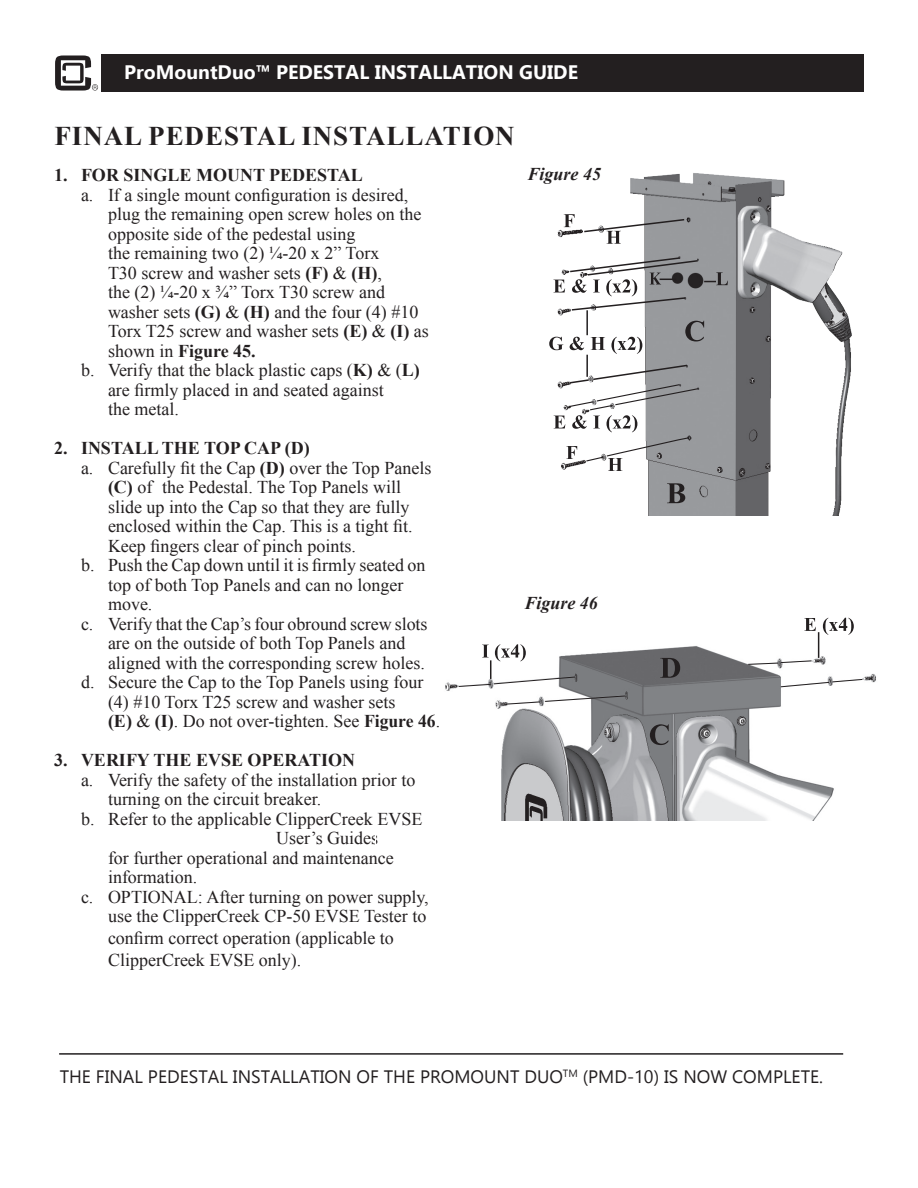
<style>
.page{position:relative;width:918px;height:1188px;background:#fff}
.page>*{position:absolute;margin:0;border:0;box-sizing:border-box;transform-origin:0 0}
.t1{font:700 27px "Times New Roman";letter-spacing:.035em;color:#231f20}
.t2{font:700 19.5px "Ebrima";color:#fff}
.t3{font:18px/19.5px "Times New Roman";color:#231f20}
.t4{font:700 18px "Times New Roman";color:#231f20}
.t5{font:18px "Ebrima";color:#231f20}
.t6{font:italic 700 18px "Times New Roman";color:#231f20}
.s1{font-weight:700}
</style>
<div class="page">
<div style="left:101px;top:54px;width:763px;height:37px;background:#231f20"></div>
<svg style="left:55px;top:56px;width:43px;height:35px"></svg>
<img style="left:553px;top:173px;width:299px;height:342px">
<img style="left:445px;top:646px;width:431px;height:175px">
<svg style="left:507px;top:695px;width:120px;height:10px"></svg>
<svg style="left:780px;top:678px;width:83px;height:10px"></svg>
<hr style="left:59px;top:1053px;width:784px;height:2px;background:#231f20">
<svg style="left:685px;top:321px;width:19px;height:20px"></svg>
<svg style="left:667px;top:483px;width:18px;height:20px"></svg>
<svg style="left:564px;top:214px;width:11px;height:13px"></svg>
<svg style="left:660px;top:658px;width:20px;height:20px"></svg>
<svg style="left:650px;top:724px;width:19px;height:21px"></svg>
<svg style="left:458px;top:644px;width:118px;height:44px"></svg>
<svg style="left:747px;top:618px;width:107px;height:47px"></svg>
<svg style="left:583px;top:218px;width:103px;height:26px"></svg>
<svg style="left:553px;top:256px;width:175px;height:56px"></svg>
<hr style="left:586px;top:310px;width:2px;height:25px;background:#231f20">
<hr style="left:586px;top:355px;width:2px;height:22px;background:#231f20">
<svg style="left:554px;top:364px;width:145px;height:107px"></svg>
<svg style="left:549px;top:337px;width:93px;height:17px"></svg>
<p class="t2" style="left:124px;top:58px;width:455px">ProMountDuo™ PEDESTAL INSTALLATION GUIDE</p>
<p class="t1" style="left:54px;top:116px;width:462px">FINAL PEDESTAL INSTALLATION</p>
<p class="t4" style="left:54px;top:162px;width:310px">1. FOR SINGLE MOUNT PEDESTAL</p>
<p class="t3" style="left:108px;top:184px;width:322px;text-indent:-27px">a. If a single mount configuration is desired, plug the remaining open screw holes on the opposite side of the pedestal using<br>the remaining two (2) 1/4-20 x 2” Torx<br>T30 screw and washer sets <span class="s1">(F)</span> &amp; <span class="s1">(H)</span>,<br>the (2) 1/4-20 x 3/4” Torx T30 screw and washer sets <span class="s1">(G)</span> &amp; <span class="s1">(H)</span> and the four (4) #10<br>Torx T25 screw and washer sets <span class="s1">(E)</span> &amp; <span class="s1">(I)</span> as shown in <span class="s1">Figure 45.</span></p>
<p class="t3" style="left:108px;top:360px;width:313px;text-indent:-27px">b. Verify that the black plastic caps (<span class="s1">K)</span> &amp; (<span class="s1">L) </span>are firmly placed in and seated against<br>the metal.</p>
<p class="t4" style="left:54px;top:435px;width:257px">2. INSTALL THE TOP CAP (D)</p>
<p class="t3" style="left:108px;top:457px;width:325px;text-indent:-27px">a. Carefully fit the Cap <span class="s1">(D)</span> over the Top Panels <span class="s1">(C)</span> of the Pedestal. The Top Panels will slide up into the Cap so that they are fully enclosed within the Cap. This is a tight fit.<br>Keep fingers clear of pinch points.</p>
<p class="t3" style="left:108px;top:555px;width:319px;text-indent:-27px">b. Push the Cap down until it is firmly seated on top of both Top Panels and can no longer move.</p>
<p class="t3" style="left:108px;top:613px;width:321px;text-indent:-27px">c. Verify that the Cap’s four obround screw slots are on the outside of both Top Panels and aligned with the corresponding screw holes.</p>
<p class="t3" style="left:81px;top:672px;width:344px;text-align:center">d. Secure the Cap to the Top Panels using four (4) #10 Torx T25 screw and washer sets</p>
<p class="t3" style="left:108px;top:711px;width:334px"><span class="s1">(E)</span> &amp; <span class="s1">(I)</span>. Do not over-tighten. See <span class="s1">Figure 46</span>.</p>
<p class="t4" style="left:54px;top:747px;width:303px">3. VERIFY THE EVSE OPERATION</p>
<p class="t3" style="left:108px;top:769px;width:309px;text-indent:-27px">a. Verify the safety of the installation prior to turning on the circuit breaker.</p>
<p class="t3" style="left:81px;top:808px;width:343px">b. Refer to the applicable ClipperCreek EVSE</p>
<p class="t3" style="left:276px;top:828px;width:104px">User’s Guides</p>
<p class="t3" style="left:108px;top:847px;width:287px">for further operational and maintenance</p>
<p class="t3" style="left:108px;top:867px;width:91px">information.</p>
<p class="t3" style="left:81px;top:886px;width:349px;text-align:right">c. OPTIONAL: After turning on power supply, use the ClipperCreek CP-50 EVSE Tester to</p>
<p class="t3" style="left:108px;top:927px;width:287px;line-height:21.6px">confirm correct operation (applicable to<br>ClipperCreek EVSE only).</p>
<p class="t6" style="left:528px;top:162px;width:75px">Figure 45</p>
<p class="t6" style="left:524px;top:590px;width:75px">Figure 46</p>
<p class="t5" style="left:60px;top:1063px;width:765px">THE FINAL PEDESTAL INSTALLATION OF THE PROMOUNT DUO<sup>TM</sup> (PMD-10) IS NOW COMPLETE.</p>
</div>
